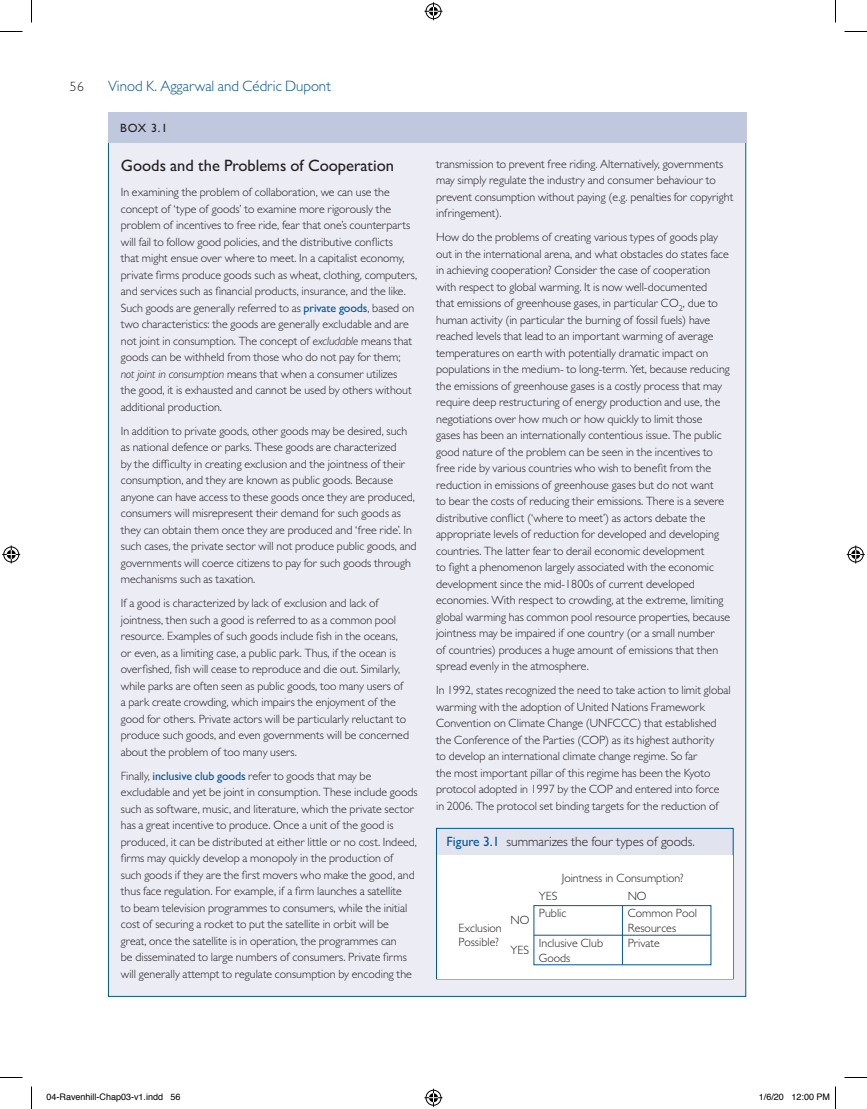
<style>
.page{position:relative;width:867px;height:1109px;background:#fff}
.page>*{position:absolute;margin:0;border:0;box-sizing:border-box;transform-origin:0 0}
.t1{font:500 16.5px "Gill Sans MT Std";color:#231f20}
.t2{font:300 15px "Gill Sans MT Std";color:#035796}
.t3{font:300 13.5px "Gill Sans MT Std";color:#231f20}
.t4{font:300 12px/16.5px "Gill Sans MT Std";color:#231f20}
.t5{font:500 12px "Gill Sans MT Std";color:#231f20}
.t6{font:9px "Helvetica";color:#000}
.s1{font-weight:500;color:#035796}
.s2{font-style:italic}
</style>
<div class="page">
<div style="left:108px;top:141px;width:637px;height:855px;background:#ececf5"></div>
<div style="left:108px;top:112px;width:638px;height:30px;background:#c0c8df"></div>
<div style="left:436px;top:828px;width:297px;height:27px;background:#e1e3ef"></div>
<div style="left:436px;top:828px;width:297px;height:151px;border:1px solid #035796"></div>
<div style="left:437px;top:855px;width:295px;height:123px;background:#fff"></div>
<div style="left:533px;top:905px;width:178px;height:60px;border:1px solid #035796"></div>
<hr style="left:534px;top:935px;width:177px;height:1px;background:#035796">
<hr style="left:622px;top:906px;width:1px;height:59px;background:#035796">
<svg style="left:0;top:31px;width:22px;height:1px"></svg>
<svg style="left:844px;top:31px;width:23px;height:1px"></svg>
<svg style="left:0;top:1077px;width:22px;height:1px"></svg>
<svg style="left:844px;top:1077px;width:23px;height:1px"></svg>
<svg style="left:31px;top:0;width:1px;height:22px"></svg>
<svg style="left:31px;top:1086px;width:1px;height:23px"></svg>
<svg style="left:835px;top:0;width:1px;height:22px"></svg>
<svg style="left:424px;top:2px;width:18px;height:18px"></svg>
<svg style="left:424px;top:1089px;width:18px;height:18px"></svg>
<svg style="left:2px;top:545px;width:18px;height:18px"></svg>
<svg style="left:846px;top:545px;width:18px;height:18px"></svg>
<svg style="left:835px;top:1086px;width:1px;height:23px"></svg>
<p class="t3" style="left:70px;top:78px;width:16px">56</p>
<p class="t2" style="left:108px;top:77px;width:224px">Vinod K. Aggarwal and Cédric Dupont</p>
<p class="t5" style="left:120px;top:121px;width:49px">BOX 3.1</p>
<h1 class="t1" style="left:121px;top:155px;width:275px">Goods and the Problems of Cooperation</h1>
<p class="t4" style="left:121px;top:184px;width:298px">In examining the problem of collaboration, we can use the concept of ‘type of goods’ to examine more rigorously the problem of incentives to free ride, fear that one’s counterparts will fail to follow good policies, and the distributive conflicts<br>that might ensue over where to meet. In a capitalist economy, private firms produce goods such as wheat, clothing, computers, and services such as financial products, insurance, and the like.<br>Such goods are generally referred to as <span class="s1">private goods</span>, based on two characteristics: the goods are generally excludable and are not joint in consumption. The concept of <span class="s2">excludable</span> means that goods can be withheld from those who do not pay for them; <span class="s2">not joint in consumption</span> means that when a consumer utilizes<br>the good, it is exhausted and cannot be used by others without additional production.</p>
<p class="t4" style="left:121px;top:422px;width:297px">In addition to private goods, other goods may be desired, such as national defence or parks. These goods are characterized<br>by the difficulty in creating exclusion and the jointness of their consumption, and they are known as public goods. Because anyone can have access to these goods once they are produced, consumers will misrepresent their demand for such goods as they can obtain them once they are produced and ‘free ride’. In such cases, the private sector will not produce public goods, and governments will coerce citizens to pay for such goods through mechanisms such as taxation.</p>
<p class="t4" style="left:121px;top:595px;width:290px">If a good is characterized by lack of exclusion and lack of jointness, then such a good is referred to as a common pool resource. Examples of such goods include fish in the oceans, or even, as a limiting case, a public park. Thus, if the ocean is overfished, fish will cease to reproduce and die out. Similarly, while parks are often seen as public goods, too many users of a park create crowding, which impairs the enjoyment of the good for others. Private actors will be particularly reluctant to produce such goods, and even governments will be concerned about the problem of too many users.</p>
<p class="t4" style="left:121px;top:767px;width:298px">Finally, <span class="s1">inclusive club goods</span> refer to goods that may be excludable and yet be joint in consumption. These include goods such as software, music, and literature, which the private sector has a great incentive to produce. Once a unit of the good is produced, it can be distributed at either little or no cost. Indeed, firms may quickly develop a monopoly in the production of<br>such goods if they are the first movers who make the good, and thus face regulation. For example, if a firm launches a satellite<br>to beam television programmes to consumers, while the initial cost of securing a rocket to put the satellite in orbit will be<br>great, once the satellite is in operation, the programmes can<br>be disseminated to large numbers of consumers. Private firms will generally attempt to regulate consumption by encoding the</p>
<p class="t4" style="left:436px;top:155px;width:299px">transmission to prevent free riding. Alternatively, governments may simply regulate the industry and consumer behaviour to prevent consumption without paying (e.g. penalties for copyright infringement).</p>
<p class="t4" style="left:436px;top:229px;width:296px">How do the problems of creating various types of goods play out in the international arena, and what obstacles do states face in achieving cooperation? Consider the case of cooperation with respect to global warming. It is now well-documented<br>that emissions of greenhouse gases, in particular CO<sub>2</sub>, due to human activity (in particular the burning of fossil fuels) have reached levels that lead to an important warming of average temperatures on earth with potentially dramatic impact on populations in the medium- to long-term. Yet, because reducing the emissions of greenhouse gases is a costly process that may require deep restructuring of energy production and use, the negotiations over how much or how quickly to limit those<br>gases has been an internationally contentious issue. The public good nature of the problem can be seen in the incentives to free ride by various countries who wish to benefit from the reduction in emissions of greenhouse gases but do not want<br>to bear the costs of reducing their emissions. There is a severe distributive conflict (‘where to meet’) as actors debate the appropriate levels of reduction for developed and developing countries. The latter fear to derail economic development<br>to fight a phenomenon largely associated with the economic development since the mid-1800s of current developed economies. With respect to crowding, at the extreme, limiting global warming has common pool resource properties, because jointness may be impaired if one country (or a small number<br>of countries) produces a huge amount of emissions that then spread evenly in the atmosphere.</p>
<p class="t4" style="left:436px;top:682px;width:296px">In 1992, states recognized the need to take action to limit global warming with the adoption of United Nations Framework Convention on Climate Change (UNFCCC) that established the Conference of the Parties (COP) as its highest authority<br>to develop an international climate change regime. So far<br>the most important pillar of this regime has been the Kyoto protocol adopted in 1997 by the COP and entered into force<br>in 2006. The protocol set binding targets for the reduction of</p>
<p class="t3" style="left:446px;top:833px;width:250px"><span class="s1">Figure 3.1</span> summarizes the four types of goods.</p>
<p class="t4" style="left:561px;top:870px;width:123px">Jointness in Consumption?</p>
<p class="t4" style="left:539px;top:887px;width:20px">YES</p>
<p class="t4" style="left:627px;top:887px;width:20px">NO</p>
<p class="t4" style="left:458px;top:920px;width:45px;line-height:14.4px">Exclusion<br>Possible?</p>
<p class="t4" style="left:539px;top:905px;width:29px">Public</p>
<p class="t4" style="left:627px;top:906px;width:71px;line-height:14.4px">Common Pool<br>Resources</p>
<p class="t4" style="left:510px;top:912px;width:20px">NO</p>
<p class="t4" style="left:510px;top:942px;width:20px">YES</p>
<p class="t4" style="left:539px;top:936px;width:66px;line-height:14.4px">Inclusive Club<br>Goods</p>
<p class="t4" style="left:627px;top:935px;width:34px">Private</p>
<p class="t6" style="left:46px;top:1090px;width:136px">04-Ravenhill-Chap03-v1.indd 56</p>
<p class="t6" style="left:759px;top:1090px;width:73px">1/6/20 12:00 PM</p>
</div>
